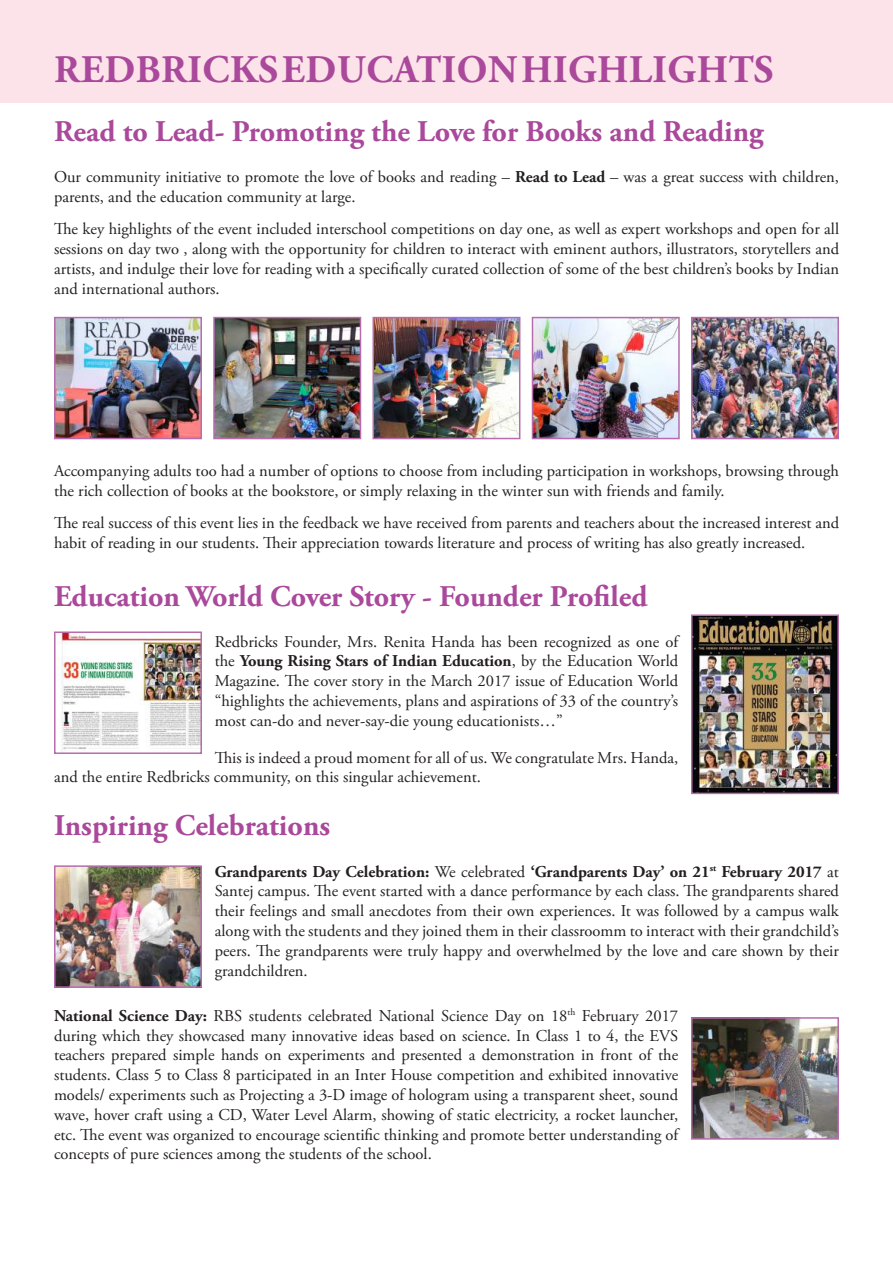
<style>
.page{position:relative;width:893px;height:1263px;background:#fff}
.page>*{position:absolute;margin:0;border:0;box-sizing:border-box;transform-origin:0 0}
.t1{font:700 39px "Adobe Garamond Pro";letter-spacing:.015em;color:#aa499b}
.t2{font:700 30px "Adobe Garamond Pro";color:#aa499b}
.t3{font:16.5px/19.8px "Adobe Garamond Pro";color:#231f20}
.s1{font-weight:700}
</style>
<div class="page">
<hr style="left:892px;top:759px;width:1px;height:504px;background:#fce2e9">
<div style="left:0;top:0;width:893px;height:102px;background:#fce2e9"></div>
<img style="left:57px;top:320px;width:142px;height:116px">
<div style="left:54px;top:317px;width:148px;height:122px;border:2px solid #b76cac"></div>
<img style="left:57px;top:634px;width:142px;height:117px">
<div style="left:54px;top:631px;width:148px;height:123px;border:2px solid #b76cac"></div>
<img style="left:57px;top:868px;width:142px;height:117px">
<div style="left:54px;top:865px;width:148px;height:123px;border:2px solid #b76cac"></div>
<img style="left:694px;top:1020px;width:142px;height:117px">
<div style="left:691px;top:1017px;width:148px;height:123px;border:2px solid #b76cac"></div>
<img style="left:216px;top:320px;width:142px;height:116px">
<div style="left:213px;top:317px;width:148px;height:122px;border:2px solid #b76cac"></div>
<img style="left:375px;top:320px;width:142px;height:116px">
<div style="left:372px;top:317px;width:148px;height:122px;border:2px solid #b76cac"></div>
<img style="left:535px;top:320px;width:142px;height:116px">
<div style="left:532px;top:317px;width:148px;height:122px;border:2px solid #b76cac"></div>
<img style="left:694px;top:320px;width:142px;height:116px">
<div style="left:691px;top:317px;width:148px;height:122px;border:2px solid #b76cac"></div>
<img style="left:694px;top:617px;width:142px;height:174px">
<div style="left:691px;top:614px;width:148px;height:180px;border:2px solid #b76cac"></div>
<h1 class="t1" style="left:54px;top:47px;width:721px">REDBRICKS EDUCATION HIGHLIGHTS</h1>
<h2 class="t2" style="left:54px;top:114px;width:711px">Read to Lead- Promoting the Love for Books and Reading</h2>
<p class="t3" style="left:54px;top:167px;width:786px">Our community initiative to promote the love of books and reading – <span class="s1">Read to Lead</span> – was a great success with children, parents, and the education community at large.</p>
<p class="t3" style="left:54px;top:220px;width:787px;text-align:justify">The key highlights of the event included interschool competitions on day one, as well as expert workshops and open for all sessions on day two , along with the opportunity for children to interact with eminent authors, illustrators, storytellers and artists, and indulge their love for reading with a specifically curated collection of some of the best children’s books by Indian and international authors.</p>
<p class="t3" style="left:54px;top:462px;width:786px">Accompanying adults too had a number of options to choose from including participation in workshops, browsing through the rich collection of books at the bookstore, or simply relaxing in the winter sun with friends and family.</p>
<p class="t3" style="left:54px;top:514px;width:787px">The real success of this event lies in the feedback we have received from parents and teachers about the increased interest and habit of reading in our students. Their appreciation towards literature and process of writing has also greatly increased.</p>
<h2 class="t2" style="left:54px;top:579px;width:595px">Education World Cover Story - Founder Profiled</h2>
<p class="t3" style="left:215px;top:632px;width:465px;text-align:justify">Redbricks Founder, Mrs. Renita Handa has been recognized as one of the <span class="s1">Young Rising Stars of Indian Education</span>, by the Education World Magazine. The cover story in the March 2017 issue of Education World “highlights the achievements, plans and aspirations of 33 of the country’s most can-do and never-say-die young educationists…”</p>
<p class="t3" style="left:54px;top:748px;width:626px;text-indent:161px">This is indeed a proud moment for all of us. We congratulate Mrs. Handa, and the entire Redbricks community, on this singular achievement.</p>
<h2 class="t2" style="left:54px;top:808px;width:278px">Inspiring Celebrations</h2>
<p class="t3" style="left:215px;top:862px;width:626px;text-align:justify"><span class="s1">Grandparents Day Celebration:</span> We celebrated <span class="s1">‘Grandparents Day’ on 21</span><sup>st</sup> <span class="s1">February 2017</span> at Santej campus. The event started with a dance performance by each class. The grandparents shared their feelings and small anecdotes from their own experiences. It was followed by a campus walk along with the students and they joined them in their classroomm to interact with their grandchild’s peers. The grandparents were truly happy and overwhelmed by the love and care shown by their grandchildren.</p>
<p class="t3" style="left:54px;top:1006px;width:626px;text-align:justify"><span class="s1">National Science Day:</span> RBS students celebrated National Science Day on 18<sup>th</sup> February 2017 during which they showcased many innovative ideas based on science. In Class 1 to 4, the EVS teachers prepared simple hands on experiments and presented a demonstration in front of the students. Class 5 to Class 8 participated in an Inter House competition and exhibited innovative models/ experiments such as Projecting a 3-D image of hologram using a transparent sheet, sound wave, hover craft using a CD, Water Level Alarm, showing of static electricity, a rocket launcher, etc. The event was organized to encourage scientific thinking and promote better understanding of concepts of pure sciences among the students of the school.</p>
</div>
